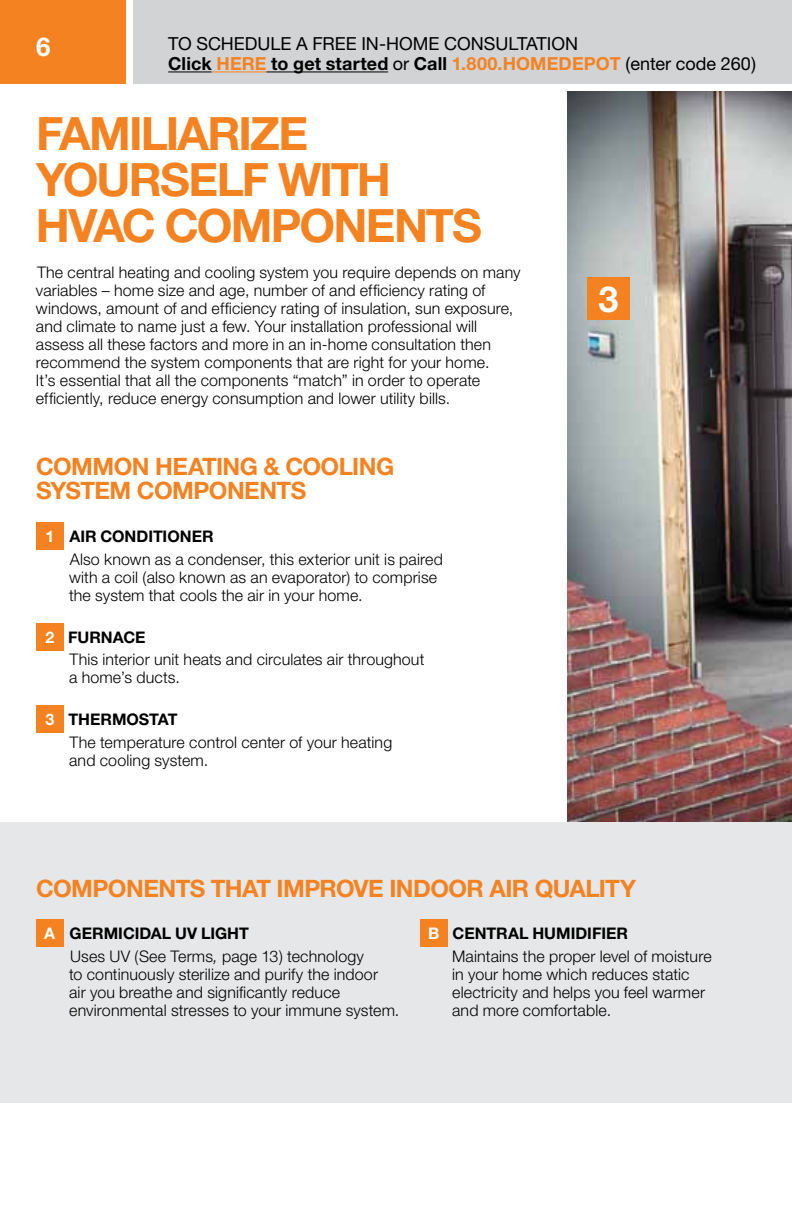
<style>
.page{position:relative;width:792px;height:1224px;background:#fff}
.page>*{position:absolute;margin:0;border:0;box-sizing:border-box;transform-origin:0 0}
.t1{font:700 46px/46px "Helvetica Neue";letter-spacing:-.04em;color:#f58220}
.t2{font:700 36px "Helvetica Neue";color:#fff}
.t3{font:700 26px "Helvetica Neue";color:#fff}
.t4{font:700 24px "Helvetica Neue";letter-spacing:-.025em;color:#f58220}
.t5{font:700 18px "Helvetica Neue";letter-spacing:.01em;color:#000}
.t6{font:18px/20px "Helvetica Neue";color:#000}
.t7{font:300 16px/18px "Helvetica Neue";letter-spacing:.01em;color:#000}
.t8{font:700 16px "Helvetica Neue";color:#000}
.t9{font:700 16px "Helvetica Neue";color:#fff}
.s1{font-weight:700}
.s2{font-weight:700;color:#f58220}
.s3{font-weight:400}
.s4{color:#f58220}
.s5{font-style:italic}
</style>
<div class="page">
<div style="left:133px;top:0;width:659px;height:84px;background:#d1d3d4"></div>
<img style="left:568px;top:91px;width:224px;height:731px">
<div style="left:0;top:822px;width:792px;height:281px;background:#e6e7e8"></div>
<div style="left:0;top:0;width:126px;height:84px;background:#f58220"></div>
<div style="left:587px;top:277px;width:43px;height:43px;background:#f58220"></div>
<div style="left:36px;top:522px;width:28px;height:28px;background:#f58220"></div>
<div style="left:36px;top:623px;width:28px;height:27px;background:#f58220"></div>
<div style="left:36px;top:705px;width:28px;height:28px;background:#f58220"></div>
<div style="left:36px;top:919px;width:28px;height:28px;background:#f58220"></div>
<div style="left:420px;top:919px;width:28px;height:28px;background:#f58220"></div>
<hr style="left:168px;top:71px;width:44px;height:1px;background:#000">
<hr style="left:212px;top:71px;width:54px;height:1px;background:#f58220">
<hr style="left:266px;top:71px;width:122px;height:1px;background:#000">
<h3 class="t3" style="left:36px;top:31px;width:16px">6</h3>
<p class="t6" style="left:168px;top:34px;width:397px">TO SCHEDULE A FREE IN-HOME CONSULTATION<br><span class="s1">CLICK</span> <span class="s2">HERE</span></p>
<p class="t5" style="left:271px;top:53px;width:487px">TO GET STARTED <span class="s3">OR</span> CALL <span class="s4">1.800.HOMEDEPOT</span> <span class="s3">(ENTER CODE 260)</span></p>
<h1 class="t1" style="left:36px;top:110px;width:448px">FAMILIARIZE<br>YOURSELF WITH<br>HVAC COMPONENTS</h1>
<p class="t7" style="left:36px;top:263px;width:486px">The central heating and cooling system you require depends on many variables – home size and age, number of and efficiency rating of windows, amount of and efficiency rating of insulation, sun exposure, and climate to name just a few. Your installation professional will assess all these factors and more in an in-home consultation then recommend the system components that are right for your home.<br>It’s essential that all the components “match” in order to operate efficiently, reduce energy consumption and lower utility bills.</p>
<h3 class="t4" style="left:36px;top:451px;width:20px">COMMON</h3>
<h3 class="t4" style="left:155px;top:451px;width:241px">HEATING &amp; COOLING</h3>
<h3 class="t4" style="left:36px;top:475px;width:121px">SYSTEM COM</h3>
<h3 class="t4" style="left:193px;top:475px;width:33px">PONENTS</h3>
<p class="t8" style="left:69px;top:526px;width:10px">AIR</p>
<p class="t8" style="left:100px;top:526px;width:13px">CON</p>
<p class="t8" style="left:137px;top:526px;width:22px">DITIONER</p>
<p class="t7" style="left:69px;top:550px;width:375px">Also known as a condenser, this exterior unit is paired with a coil (also known as an evaporator) to comprise the system that cools the air in your home.</p>
<p class="t8" style="left:68px;top:627px;width:34px">FURNACE</p>
<p class="t7" style="left:69px;top:650px;width:357px">This interior unit heats and circulates air throughout a home’s ducts.</p>
<p class="t8" style="left:68px;top:710px;width:22px">THERMOSTAT</p>
<p class="t7" style="left:69px;top:733px;width:325px">The temperature control center of your heating and cooling system.</p>
<p class="t9" style="left:45px;top:526px;width:10px">1</p>
<p class="t9" style="left:45px;top:627px;width:10px">2</p>
<p class="t9" style="left:45px;top:709px;width:10px">3</p>
<h2 class="t2" style="left:598px;top:277px;width:22px">3</h2>
<h3 class="t4" style="left:36px;top:873px;width:20px">COM</h3>
<h3 class="t4" style="left:93px;top:873px;width:33px">PONENTS</h3>
<h3 class="t4" style="left:211px;top:873px;width:126px">THAT IM PROVE</h3>
<h3 class="t4" style="left:389px;top:873px;width:60px">IN DOOR</h3>
<h3 class="t4" style="left:489px;top:873px;width:15px">AIR</h3>
<h3 class="t4" style="left:535px;top:873px;width:50px">QUALITY</h3>
<p class="t7" style="left:70px;top:922px;width:295px;line-height:22.6px;text-indent:69px"><span class="s1">DAL UV LIGHT<br></span>Uses UV (See Terms<span class="s5">,</span> page 13) technology</p>
<p class="t7" style="left:69px;top:965px;width:332px">to continuously sterilize and purify the indoor<br>air you breathe and significantly reduce environmental stresses to your immune system.</p>
<p class="t8" style="left:70px;top:924px;width:23px">GERMICI</p>
<p class="t9" style="left:44px;top:924px;width:12px">A</p>
<p class="t9" style="left:428px;top:924px;width:11px">B</p>
<p class="t8" style="left:453px;top:924px;width:12px">CENTRAL</p>
<p class="t8" style="left:532px;top:924px;width:64px">HUMIDIFIER</p>
<p class="t7" style="left:452px;top:947px;width:261px">Maintains the proper level of moisture in your home which reduces static electricity and helps you feel warmer and more comfortable.</p>
</div>
